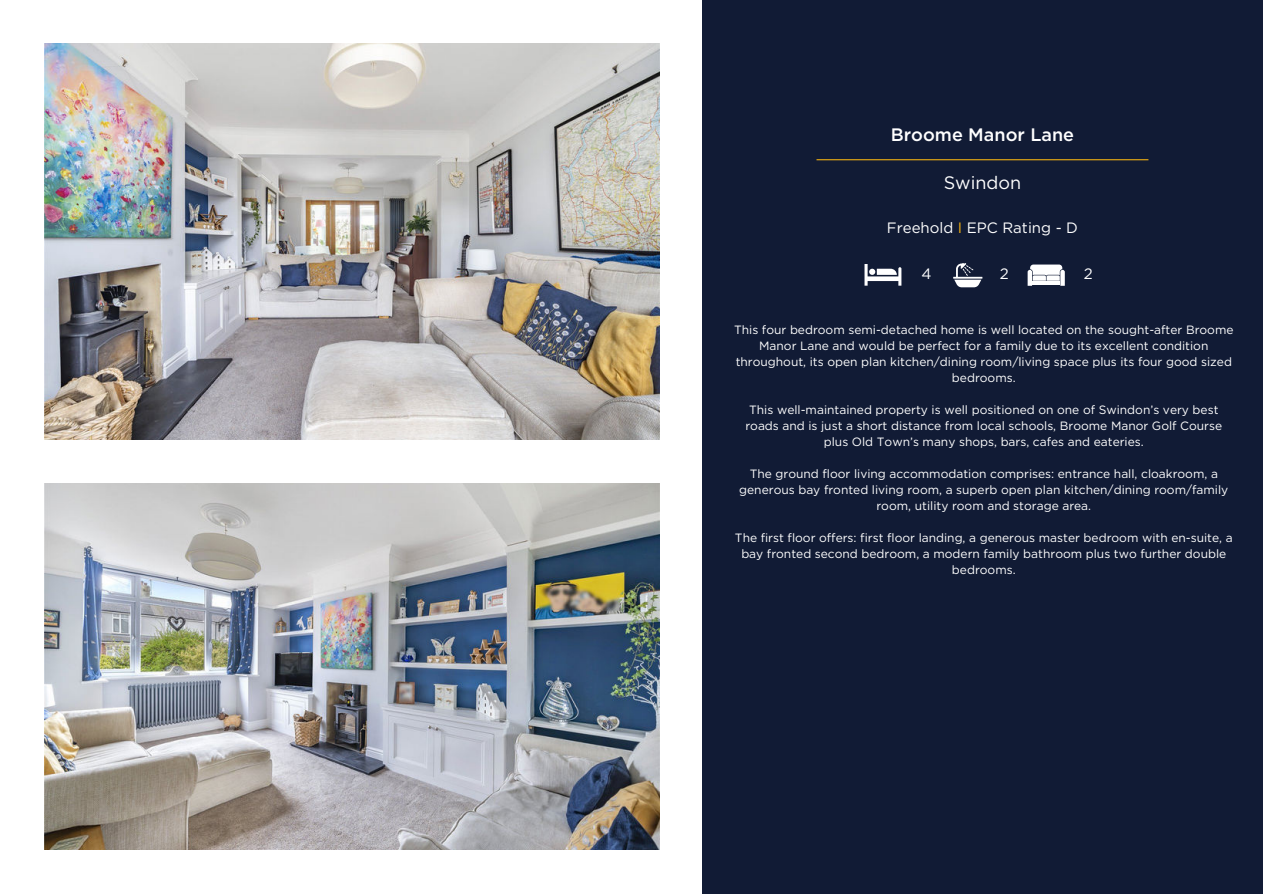
<style>
.page{position:relative;width:1263px;height:894px;background:#fff}
.page>*{position:absolute;margin:0;border:0;box-sizing:border-box;transform-origin:0 0}
.t1{font:500 18px "Gotham";color:#fff}
.t2{font:18px "Gotham";color:#fff}
.t3{font:15px "Gotham";color:#fff}
.t4{font:12px/16px "Gotham";color:#fff;text-align:center}
.s1{color:#efaf12}
</style>
<div class="page">
<img style="left:44px;top:44px;width:616px;height:395px">
<div style="left:702px;top:0;width:561px;height:893px;background:#111b35"></div>
<hr style="left:816px;top:159px;width:332px;height:1px;background:#efaf12">
<svg style="left:864px;top:264px;width:37px;height:21px"></svg>
<svg style="left:953px;top:263px;width:29px;height:24px"></svg>
<svg style="left:1028px;top:264px;width:37px;height:22px"></svg>
<img style="left:44px;top:483px;width:616px;height:366px">
<h1 class="t1" style="left:891px;top:123px;width:185px">Broome Manor Lane</h1>
<h1 class="t2" style="left:944px;top:171px;width:79px">Swindon</h1>
<p class="t3" style="left:887px;top:218px;width:193px">Freehold <span class="s1">I</span> EPC Rating - D</p>
<p class="t3" style="left:921px;top:264px;width:12px">4</p>
<p class="t3" style="left:1000px;top:264px;width:10px">2</p>
<p class="t3" style="left:1084px;top:264px;width:10px">2</p>
<p class="t4" style="left:734px;top:321px;width:501px">This four bedroom semi-detached home is well located on the sought-after Broome Manor Lane and would be perfect for a family due to its excellent condition throughout, its open plan kitchen/dining room/living space plus its four good sized bedrooms.</p>
<p class="t4" style="left:745px;top:401px;width:478px">This well-maintained property is well positioned on one of Swindon’s very best roads and is just a short distance from local schools, Broome Manor Golf Course plus Old Town’s many shops, bars, cafes and eateries.</p>
<p class="t4" style="left:739px;top:465px;width:491px">The ground floor living accommodation comprises: entrance hall, cloakroom, a generous bay fronted living room, a superb open plan kitchen/dining room/family room, utility room and storage area.</p>
<p class="t4" style="left:735px;top:529px;width:499px">The first floor offers: first floor landing, a generous master bedroom with en-suite, a bay fronted second bedroom, a modern family bathroom plus two further double bedrooms.</p>
</div>
